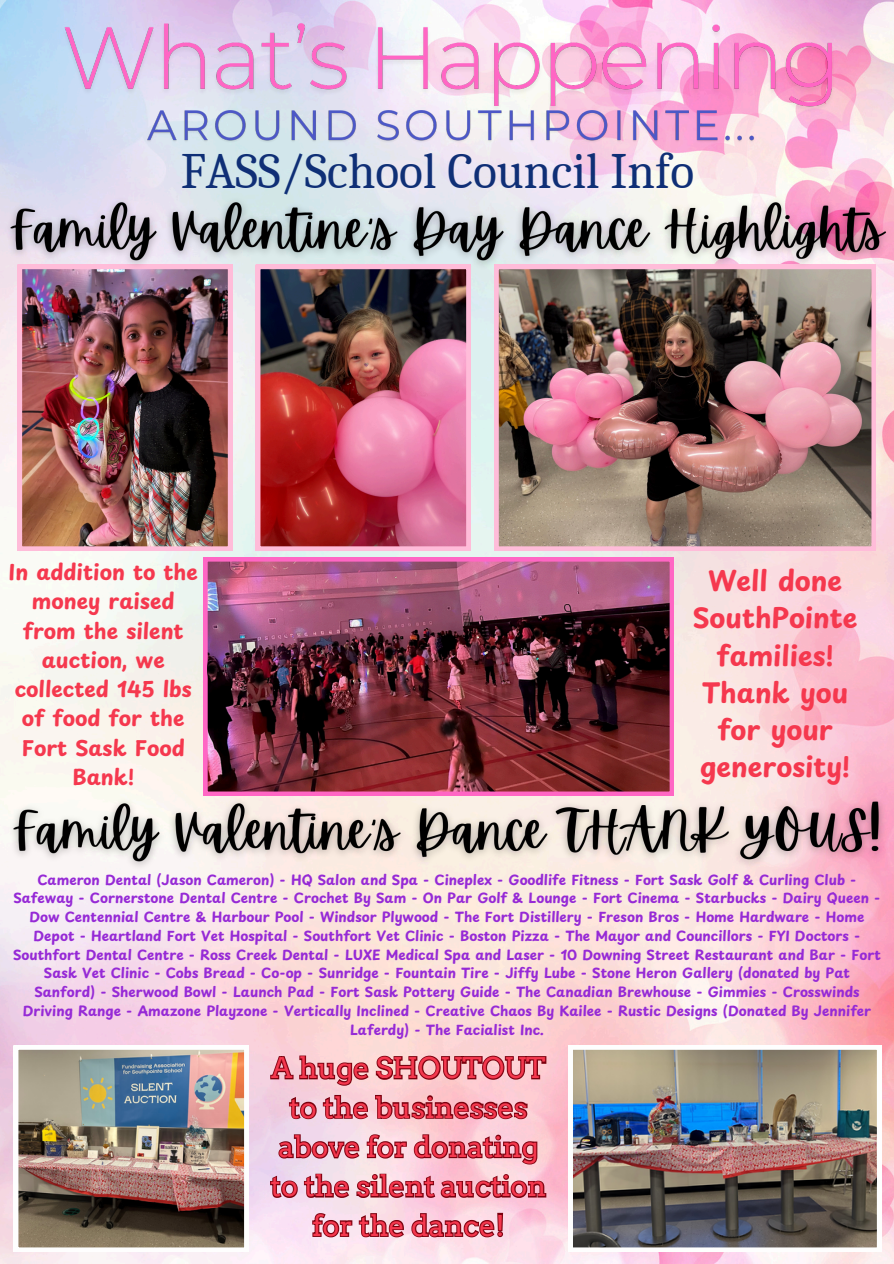
<style>
.page{position:relative;width:894px;height:1264px;background:#fff}
.page>*{position:absolute;margin:0;border:0;box-sizing:border-box;transform-origin:0 0}
.t1{font:49.5px "Caladea";color:#0f2f76}
.t2{font:28.5px/39.3px "Arvo";color:#f5384e;text-align:center}
.t3{font:700 27px/37.2px "Playpen Sans";color:#f5384e;text-align:center}
.t4{font:700 21px/29.2px "Playpen Sans";color:#f5384e;text-align:center}
.t5{font:700 13.5px/18.8px "Playpen Sans";color:#962ad6;text-align:center}
</style>
<div class="page">
<img style="left:0;top:0;width:893px;height:1263px">
<img style="left:14px;top:1045px;width:234px;height:206px">
<img style="left:568px;top:1045px;width:313px;height:206px">
<img style="left:18px;top:276px;width:214px;height:274px">
<img style="left:256px;top:276px;width:214px;height:274px">
<img style="left:494px;top:276px;width:381px;height:274px">
<img style="left:203px;top:557px;width:470px;height:232px">
<img style="left:250px;top:670px;width:18px;height:17px">
<img style="left:0;top:190px;width:893px;height:86px">
<img style="left:58px;top:4px;width:782px;height:113px">
<img style="left:142px;top:101px;width:618px;height:50px">
<svg style="left:269px;top:1052px;width:278px;height:208px;background:#dca4b0"></svg>
<img style="left:1px;top:789px;width:890px;height:88px">
<img style="left:207px;top:661px;width:14px;height:18px">
<svg style="left:530px;top:628px;width:29px;height:19px"></svg>
<svg style="left:484px;top:643px;width:8px;height:8px"></svg>
<svg style="left:334px;top:667px;width:8px;height:7px"></svg>
<svg style="left:331px;top:641px;width:8px;height:7px"></svg>
<svg style="left:375px;top:640px;width:51px;height:24px"></svg>
<svg style="left:572px;top:624px;width:29px;height:13px"></svg>
<img style="left:436px;top:717px;width:24px;height:24px">
<h2 class="t1" style="left:181px;top:143px;width:515px">FASS/School Council Info</h2>
<p class="t4" style="left:9px;top:556px;width:191px">In addition to the money raised from the silent auction, we collected 145 lbs of food for the<br>Fort Sask Food<br>Bank!</p>
<p class="t3" style="left:692px;top:561px;width:166px">Well done<br>SouthPointe families!<br>Thank you for your generosity!</p>
<p class="t5" style="left:13px;top:869px;width:869px">Cameron Dental (Jason Cameron) - HQ Salon and Spa - Cineplex - Goodlife Fitness - Fort Sask Golf &amp; Curling Club - Safeway - Cornerstone Dental Centre - Crochet By Sam - On Par Golf &amp; Lounge - Fort Cinema - Starbucks - Dairy Queen - Dow Centennial Centre &amp; Harbour Pool - Windsor Plywood - The Fort Distillery - Freson Bros - Home Hardware - Home Depot - Heartland Fort Vet Hospital - Southfort Vet Clinic - Boston Pizza - The Mayor and Councillors - FYI Doctors - Southfort Dental Centre - Ross Creek Dental - LUXE Medical Spa and Laser - 10 Downing Street Restaurant and Bar - Fort Sask Vet Clinic - Cobs Bread - Co-op - Sunridge - Fountain Tire - Jiffy Lube - Stone Heron Gallery (donated by Pat Sanford) - Sherwood Bowl - Launch Pad - Fort Sask Pottery Guide - The Canadian Brewhouse - Gimmies - Crosswinds Driving Range - Amazone Playzone - Vertically Inclined - Creative Chaos By Kailee - Rustic Designs (Donated By Jennifer Laferdy) - The Facialist Inc.</p>
<p class="t2" style="left:270px;top:1048px;width:277px">A huge SHOUTOUT to the businesses above for donating to the silent auction for the dance!</p>
</div>
